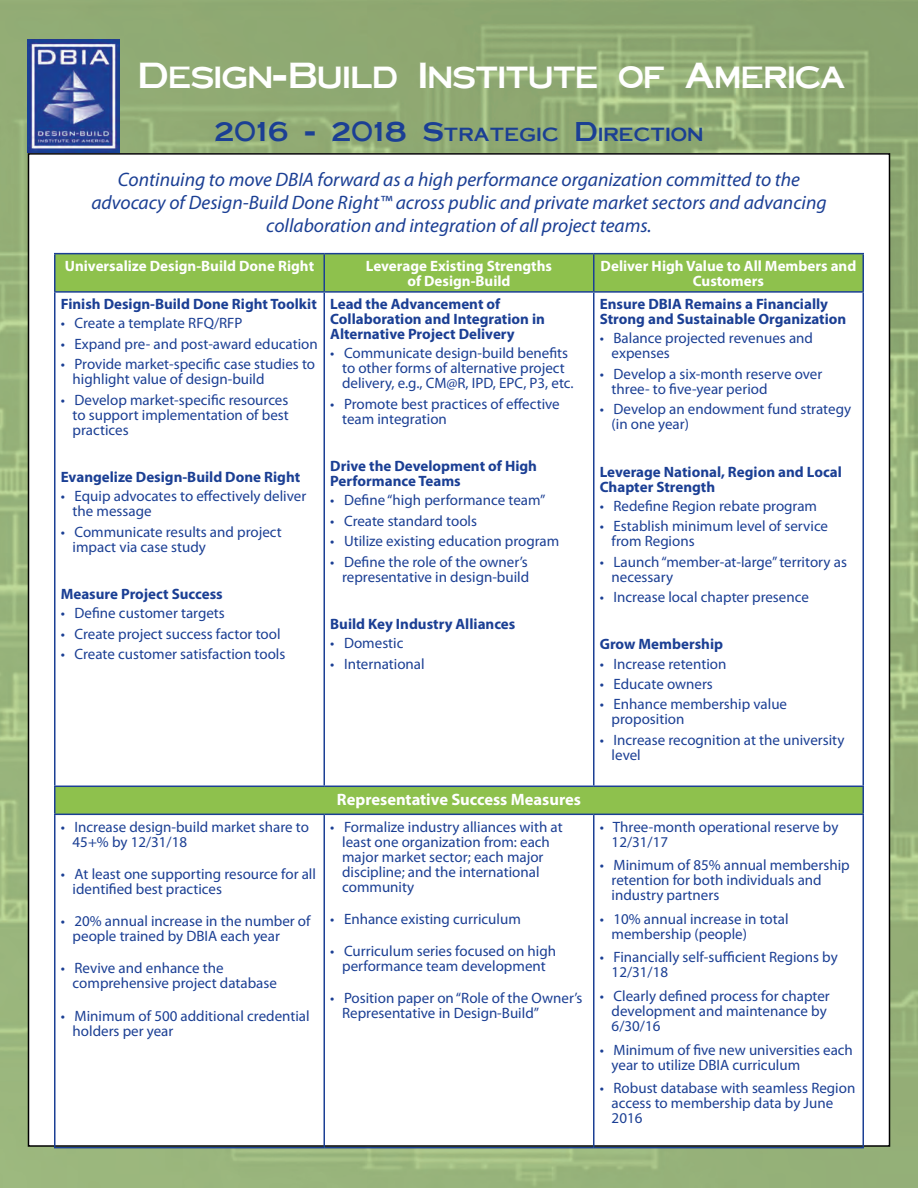
<style>
.page{position:relative;width:918px;height:1188px;background:#fff}
.page>*{position:absolute;margin:0;border:0;box-sizing:border-box;transform-origin:0 0}
.t1{font:36px "Cornerstone";color:#fff}
.t2{font:italic 19.5px/23.4px "Myriad Pro";color:#1b3f94;text-align:center}
.t3{font:18.9px "Cornerstone";letter-spacing:.035em;color:#1b3f94}
.t4{font:700 16.5px "Myriad Pro";color:#fff}
.t5{font:15px/15px "Myriad Pro";color:#1b3f94}
.t6{font:700 15px/15px "Myriad Pro";color:#1b3f94}
.t7{font:700 15px/15px "Myriad Pro";color:#fff;text-align:center}
.s1{font-size:27px}
</style>
<div class="page">
<img style="left:0;top:0;width:918px;height:1188px">
<div style="left:28px;top:154px;width:862px;height:992px;background:#fff"></div>
<img style="left:28px;top:39px;width:92px;height:113px">
<svg style="left:56px;top:254px;width:806px;height:560px"></svg>
<hr style="left:54px;top:253px;width:270px;height:1px;background:#1b3f94">
<hr style="left:54px;top:254px;width:2px;height:37px;background:#1b3f94">
<hr style="left:324px;top:253px;width:270px;height:1px;background:#1b3f94">
<hr style="left:324px;top:254px;width:1px;height:37px;background:#1b3f94">
<hr style="left:594px;top:253px;width:270px;height:1px;background:#1b3f94">
<hr style="left:593px;top:254px;width:1px;height:37px;background:#1b3f94">
<hr style="left:862px;top:254px;width:2px;height:37px;background:#1b3f94">
<hr style="left:54px;top:291px;width:270px;height:2px;background:#1b3f94">
<hr style="left:54px;top:293px;width:2px;height:493px;background:#1b3f94">
<hr style="left:324px;top:291px;width:270px;height:2px;background:#1b3f94">
<hr style="left:324px;top:293px;width:1px;height:493px;background:#1b3f94">
<hr style="left:594px;top:291px;width:270px;height:2px;background:#1b3f94">
<hr style="left:593px;top:293px;width:1px;height:493px;background:#1b3f94">
<hr style="left:862px;top:293px;width:2px;height:493px;background:#1b3f94">
<hr style="left:54px;top:786px;width:270px;height:1px;background:#1b3f94">
<hr style="left:54px;top:787px;width:2px;height:27px;background:#1b3f94">
<hr style="left:324px;top:786px;width:270px;height:1px;background:#1b3f94">
<hr style="left:594px;top:786px;width:270px;height:1px;background:#1b3f94">
<hr style="left:862px;top:787px;width:2px;height:27px;background:#1b3f94">
<hr style="left:54px;top:814px;width:270px;height:1px;background:#1b3f94">
<hr style="left:54px;top:815px;width:2px;height:332px;background:#1b3f94">
<hr style="left:324px;top:814px;width:270px;height:1px;background:#1b3f94">
<hr style="left:324px;top:815px;width:1px;height:332px;background:#1b3f94">
<hr style="left:594px;top:814px;width:270px;height:1px;background:#1b3f94">
<hr style="left:593px;top:815px;width:1px;height:332px;background:#1b3f94">
<hr style="left:862px;top:815px;width:2px;height:332px;background:#1b3f94">
<hr style="left:54px;top:1147px;width:270px;height:1px;background:#1b3f94">
<hr style="left:324px;top:1147px;width:270px;height:1px;background:#1b3f94">
<hr style="left:594px;top:1147px;width:270px;height:1px;background:#1b3f94">
<h1 class="t1" style="left:138px;top:55px;width:709px">Design-Build Institute of America</h1>
<p class="t3" style="left:215px;top:124px;width:490px"><span class="s1">2016 – 2018 S</span>TRATEGIC <span class="s1">D</span>IRECTION</p>
<h2 class="t2" style="left:91px;top:167px;width:737px">Continuing to move DBIA forward as a high performance organization committed to the advocacy of Design-Build Done Right™ across public and private market sectors and advancing collaboration and integration of all project teams.</h2>
<p class="t7" style="left:65px;top:258px;width:251px">Universalize Design-Build Done Right</p>
<p class="t7" style="left:366px;top:258px;width:188px">Leverage Existing Strengths of Design-Build</p>
<p class="t7" style="left:601px;top:258px;width:257px">Deliver High Value to All Members and<br>Customers</p>
<p class="t6" style="left:61px;top:296px;width:258px">Finish Design-Build Done Right Toolkit</p>
<p class="t5" style="left:61px;top:316px;width:183px">• Create a template RFQ/RFP</p>
<p class="t5" style="left:61px;top:336px;width:259px">• Expand pre- and post-award education</p>
<p class="t5" style="left:73px;top:357px;width:244px;text-indent:-12px">• Provide market-specific case studies to highlight value of design-build</p>
<p class="t5" style="left:73px;top:392px;width:218px;text-align:justify;text-indent:-12px">• Develop market-specific resources to support implementation of best practices</p>
<p class="t6" style="left:61px;top:469px;width:241px">Evangelize Design-Build Done Right</p>
<p class="t5" style="left:73px;top:489px;width:235px;text-indent:-12px">• Equip advocates to effectively deliver the message</p>
<p class="t5" style="left:73px;top:524px;width:211px;text-indent:-12px">• Communicate results and project impact via case study</p>
<p class="t6" style="left:61px;top:586px;width:163px">Measure Project Success</p>
<p class="t5" style="left:61px;top:606px;width:166px">• Define customer targets</p>
<p class="t5" style="left:61px;top:626px;width:221px">• Create project success factor tool</p>
<p class="t5" style="left:61px;top:646px;width:226px">• Create customer satisfaction tools</p>
<p class="t6" style="left:330px;top:296px;width:216px">Lead the Advancement of<br>Collaboration and Integration in<br>Alternative Project Delivery</p>
<p class="t5" style="left:342px;top:346px;width:233px;text-indent:-12px">• Communicate design-build benefits to other forms of alternative project delivery, e.g., CM@R, IPD, EPC, P3, etc.</p>
<p class="t5" style="left:342px;top:396px;width:219px;text-indent:-12px">• Promote best practices of effective team integration</p>
<p class="t6" style="left:330px;top:458px;width:208px">Drive the Development of High<br>Performance Teams</p>
<p class="t5" style="left:330px;top:493px;width:217px">• Define “high performance team”</p>
<p class="t5" style="left:330px;top:513px;width:148px">• Create standard tools</p>
<p class="t5" style="left:330px;top:534px;width:231px">• Utilize existing education program</p>
<p class="t5" style="left:330px;top:554px;width:201px;text-align:right">• Define the role of the owner’s representative in design-build</p>
<p class="t6" style="left:330px;top:616px;width:187px">Build Key Industry Alliances</p>
<p class="t5" style="left:330px;top:636px;width:75px">• Domestic</p>
<p class="t5" style="left:330px;top:656px;width:96px">• International</p>
<p class="t6" style="left:600px;top:296px;width:248px">Ensure DBIA Remains a Financially<br>Strong and Sustainable Organization</p>
<p class="t5" style="left:612px;top:331px;width:203px;text-indent:-12px">• Balance projected revenues and expenses</p>
<p class="t5" style="left:612px;top:366px;width:212px;text-indent:-12px">• Develop a six-month reserve over three- to five-year period</p>
<p class="t5" style="left:612px;top:402px;width:241px;text-indent:-12px">• Develop an endowment fund strategy (in one year)</p>
<p class="t6" style="left:600px;top:464px;width:244px">Leverage National, Region and Local<br>Chapter Strength</p>
<p class="t5" style="left:600px;top:498px;width:219px">• Redefine Region rebate program</p>
<p class="t5" style="left:612px;top:519px;width:218px;text-indent:-12px">• Establish minimum level of service from Regions</p>
<p class="t5" style="left:612px;top:554px;width:237px;text-indent:-12px">• Launch “member-at-large” territory as necessary</p>
<p class="t5" style="left:600px;top:589px;width:211px">• Increase local chapter presence</p>
<p class="t6" style="left:600px;top:636px;width:125px">Grow Membership</p>
<p class="t5" style="left:600px;top:656px;width:128px">• Increase retention</p>
<p class="t5" style="left:600px;top:676px;width:115px">• Educate owners</p>
<p class="t5" style="left:612px;top:697px;width:177px;text-indent:-12px">• Enhance membership value proposition</p>
<p class="t5" style="left:612px;top:732px;width:234px;text-indent:-12px">• Increase recognition at the university level</p>
<p class="t5" style="left:73px;top:819px;width:238px;text-indent:-12px">• Increase design-build market share to<br>45+% by 12/31/18</p>
<p class="t5" style="left:73px;top:866px;width:245px;text-indent:-12px">• At least one supporting resource for all identified best practices</p>
<p class="t5" style="left:73px;top:913px;width:239px;text-indent:-12px">• 20% annual increase in the number of people trained by DBIA each year</p>
<p class="t5" style="left:73px;top:961px;width:206px;text-indent:-12px">• Revive and enhance the comprehensive project database</p>
<p class="t5" style="left:73px;top:1008px;width:239px;text-indent:-12px">• Minimum of 500 additional credential holders per year</p>
<p class="t4" style="left:337px;top:788px;width:246px">Representative Success Measures</p>
<p class="t5" style="left:342px;top:819px;width:222px;text-indent:-12px">• Formalize industry alliances with at least one organization from: each major market sector; each major discipline; and the international community</p>
<p class="t5" style="left:330px;top:911px;width:192px">• Enhance existing curriculum</p>
<p class="t5" style="left:330px;top:943px;width:227px;text-align:center">• Curriculum series focused on high performance team development</p>
<p class="t5" style="left:342px;top:991px;width:242px;text-indent:-12px">• Position paper on “Role of the Owner’s<br>Representative in Design-Build”</p>
<p class="t5" style="left:612px;top:819px;width:228px;text-indent:-12px">• Three-month operational reserve by<br>12/31/17</p>
<p class="t5" style="left:612px;top:857px;width:240px;text-indent:-12px">• Minimum of 85% annual membership retention for both individuals and industry partners</p>
<p class="t5" style="left:612px;top:911px;width:178px;text-indent:-12px">• 10% annual increase in total membership (people)</p>
<p class="t5" style="left:612px;top:950px;width:228px;text-indent:-12px">• Financially self-sufficient Regions by<br>12/31/18</p>
<p class="t5" style="left:612px;top:988px;width:220px;text-indent:-12px">• Clearly defined process for chapter development and maintenance by<br>6/30/16</p>
<p class="t5" style="left:612px;top:1042px;width:243px;text-indent:-12px">• Minimum of five new universities each year to utilize DBIA curriculum</p>
<p class="t5" style="left:612px;top:1081px;width:245px;text-indent:-12px">• Robust database with seamless Region access to membership data by June<br>2016</p>
</div>
